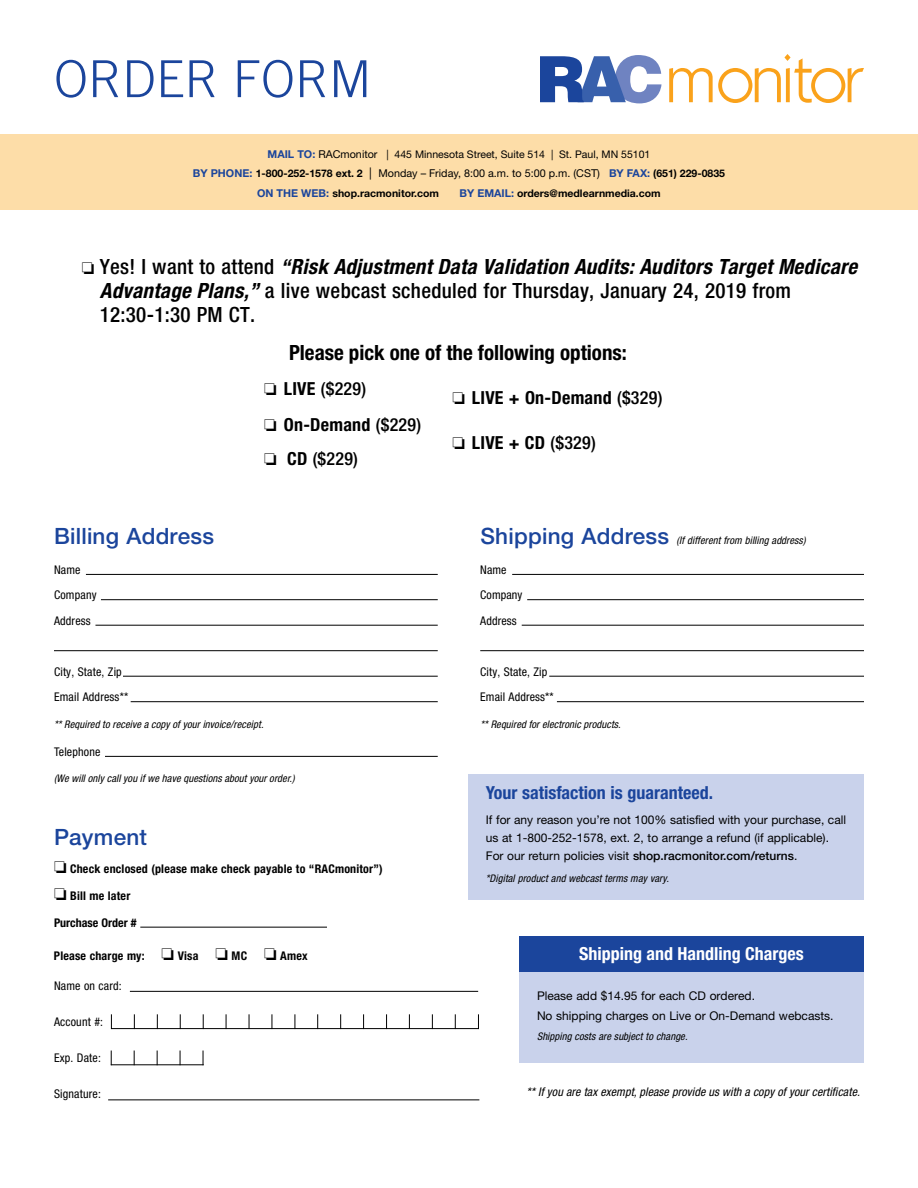
<style>
.page{position:relative;width:918px;height:1188px;background:#fff}
.page>*{position:absolute;margin:0;border:0;box-sizing:border-box;transform-origin:0 0}
.t1{font:300 51px "Trade Gothic LT Std";color:#1b459c}
.t2{font:500 22.5px "Helvetica Neue LT Std";letter-spacing:.01em;color:#1b459c}
.t3{font:500 condensed 21px/23.7px "Helvetica Neue LT Std";letter-spacing:.015em;color:#000}
.t4{font:700 condensed 21px "Helvetica Neue LT Std";color:#000}
.t5{font:700 condensed 18px "Helvetica Neue LT Std";letter-spacing:.015em;color:#000}
.t6{font:700 condensed 18px "Helvetica Neue LT Std";color:#1b459c}
.t7{font:700 condensed 18px "Helvetica Neue LT Std";color:#fff}
.t8{font:500 condensed 18px "Helvetica Neue LT Std";letter-spacing:.015em;color:#000}
.t9{font:12px/18px "Helvetica Neue LT Std";color:#000}
.t10{font:condensed 12px/25.5px "Helvetica Neue LT Std";letter-spacing:.015em;color:#000}
.t11{font:700 condensed 12px "Helvetica Neue LT Std";letter-spacing:.015em;color:#000}
.t12{font:italic condensed 12px "Helvetica Neue LT Std";letter-spacing:.01em;color:#000}
.t13{font:10.8px "Helvetica Neue LT Std";color:#000}
.t14{font:italic condensed 10.5px "Helvetica Neue LT Std";letter-spacing:.01em;color:#000}
.t15{font:10.5px "Helvetica Neue LT Std";color:#000}
.t16{font:700 10.5px "Helvetica Neue LT Std";color:#000}
.s1{font-weight:700;font-size:10.8px;color:#1b459c}
.s2{font-size:10.8px}
.s3{font-weight:700;color:#1b459c}
.s4{font-weight:700;font-size:10.5px}
.s5{font-size:12.15px}
.s6{font-size:10.8px;color:#1b459c}
.s7{font-weight:700;font-style:italic}
.s8{font-weight:700}
.s9{font-weight:500}
.s10{font-weight:500;font-style:normal;font-stretch:normal;font-size:22.5px;color:#1b459c}
</style>
<div class="page">
<div style="left:0;top:135px;width:918px;height:75px;background:#fddda8"></div>
<div style="left:468px;top:774px;width:396px;height:126px;background:#c9d2eb"></div>
<div style="left:519px;top:972px;width:345px;height:90px;background:#c9d2eb"></div>
<div style="left:519px;top:936px;width:345px;height:36px;background:#1b459c"></div>
<hr style="left:130px;top:991px;width:348px;height:1px;background:#000">
<hr style="left:108px;top:1100px;width:371px;height:1px;background:#000">
<hr style="left:111px;top:1028px;width:368px;height:1px;background:#000">
<svg style="left:111px;top:1014px;width:1px;height:14px"></svg>
<svg style="left:134px;top:1014px;width:1px;height:14px"></svg>
<svg style="left:157px;top:1014px;width:1px;height:14px"></svg>
<svg style="left:180px;top:1014px;width:1px;height:14px"></svg>
<svg style="left:203px;top:1014px;width:1px;height:14px"></svg>
<svg style="left:226px;top:1014px;width:1px;height:14px"></svg>
<svg style="left:249px;top:1014px;width:1px;height:15px"></svg>
<svg style="left:271px;top:1014px;width:1px;height:14px"></svg>
<svg style="left:294px;top:1014px;width:1px;height:14px"></svg>
<svg style="left:317px;top:1014px;width:1px;height:14px"></svg>
<svg style="left:340px;top:1014px;width:1px;height:14px"></svg>
<svg style="left:363px;top:1014px;width:1px;height:14px"></svg>
<svg style="left:386px;top:1014px;width:1px;height:14px"></svg>
<svg style="left:409px;top:1014px;width:1px;height:14px"></svg>
<svg style="left:432px;top:1014px;width:1px;height:14px"></svg>
<svg style="left:455px;top:1014px;width:1px;height:14px"></svg>
<svg style="left:478px;top:1014px;width:1px;height:14px"></svg>
<hr style="left:111px;top:1064px;width:93px;height:1px;background:#000">
<svg style="left:111px;top:1051px;width:1px;height:14px"></svg>
<svg style="left:134px;top:1051px;width:1px;height:14px"></svg>
<svg style="left:157px;top:1051px;width:1px;height:14px"></svg>
<svg style="left:180px;top:1051px;width:1px;height:14px"></svg>
<svg style="left:203px;top:1051px;width:1px;height:14px"></svg>
<hr style="left:140px;top:927px;width:187px;height:1px;background:#000">
<hr style="left:557px;top:701px;width:307px;height:1px;background:#000">
<hr style="left:512px;top:574px;width:352px;height:1px;background:#000">
<hr style="left:527px;top:599px;width:337px;height:1px;background:#000">
<hr style="left:522px;top:625px;width:342px;height:1px;background:#000">
<hr style="left:480px;top:650px;width:384px;height:1px;background:#000">
<hr style="left:549px;top:676px;width:315px;height:1px;background:#000">
<hr style="left:131px;top:701px;width:307px;height:1px;background:#000">
<hr style="left:86px;top:574px;width:352px;height:1px;background:#000">
<hr style="left:101px;top:599px;width:337px;height:1px;background:#000">
<hr style="left:95px;top:625px;width:343px;height:1px;background:#000">
<hr style="left:54px;top:650px;width:384px;height:1px;background:#000">
<hr style="left:123px;top:676px;width:315px;height:1px;background:#000">
<hr style="left:105px;top:756px;width:333px;height:1px;background:#000">
<svg style="left:669px;top:54px;width:195px;height:49px"></svg>
<svg style="left:540px;top:55px;width:122px;height:48px"></svg>
<h1 class="t1" style="left:54px;top:49px;width:319px">ORDER FORM</h1>
<p class="t15" style="left:268px;top:148px;width:384px"><span class="s1">MAIL TO:</span> <span class="s2">RACmonitor</span> | 445 Minnesota Street, Suite 514 | St. Paul, MN 55101</p>
<p class="t13" style="left:193px;top:167px;width:534px"><span class="s3">BY PHONE:</span> <span class="s4">1-800-252-1578 ext. 2</span> <span class="s5">|</span> Monday – Friday, 8:00 a.m. to 5:00 p.m. (CST) <span class="s3">BY FAX:</span> <span class="s4">(651) 229-0835</span></p>
<p class="t16" style="left:257px;top:186px;width:183px"><span class="s6">ON THE WEB:</span> shop.racmonitor.com</p>
<p class="t16" style="left:460px;top:186px;width:203px"><span class="s6">BY EMAIL:</span> orders@medlearnmedia.com</p>
<h3 class="t3" style="left:100px;top:255px;width:759px;text-indent:-18px">□ Yes! I want to attend <span class="s7">“Risk Adjustment Data Validation Audits: Auditors Target Medicare<br>Advantage Plans,”</span> a live webcast scheduled for Thursday, January 24, 2019 from<br>12:30-1:30 PM CT.</h3>
<h3 class="t4" style="left:289px;top:340px;width:339px">Please pick one of the following options:</h3>
<h3 class="t8" style="left:264px;top:378px;width:103px">□ <span class="s8">LIVE</span> ($229)</h3>
<h3 class="t5" style="left:264px;top:413px;width:158px">□ On-Demand <span class="s9">($229)</span></h3>
<h2 class="t2" style="left:54px;top:522px;width:162px">Billing Address</h2>
<p class="t10" style="left:54px;top:557px;width:44px">Name<br>Company<br>Address</p>
<p class="t10" style="left:54px;top:659px;width:76px">City, State, Zip<br>Email Address**</p>
<h3 class="t8" style="left:264px;top:448px;width:95px">□ <span class="s8">CD</span> ($229)</h3>
<p class="t14" style="left:54px;top:718px;width:211px">** Required to receive a copy of your invoice/receipt.</p>
<p class="t10" style="left:54px;top:739px;width:48px">Telephone</p>
<p class="t14" style="left:54px;top:772px;width:242px">(We will only call you if we have questions about your order.)</p>
<h2 class="t2" style="left:54px;top:823px;width:95px">Payment</h2>
<p class="t11" style="left:54px;top:861px;width:330px">□ Check enclosed (please make check payable to “RACmonitor”)</p>
<p class="t11" style="left:54px;top:888px;width:78px">□ Bill me later</p>
<p class="t11" style="left:54px;top:916px;width:84px">Purchase Order #</p>
<p class="t11" style="left:54px;top:949px;width:255px">Please charge my: □ Visa □ MC □ Amex</p>
<p class="t10" style="left:54px;top:973px;width:69px">Name on card:</p>
<p class="t10" style="left:54px;top:1009px;width:51px">Account #:</p>
<p class="t10" style="left:54px;top:1045px;width:48px">Exp. Date:</p>
<p class="t10" style="left:54px;top:1081px;width:48px">Signature:</p>
<h3 class="t5" style="left:452px;top:387px;width:212px">□ LIVE + On-Demand <span class="s9">($329)</span></h3>
<h3 class="t5" style="left:452px;top:431px;width:145px">□ LIVE + CD <span class="s9">($329)</span></h3>
<p class="t14" style="left:481px;top:534px;width:327px"><span class="s10">Shipping Address</span> (If different from billing address)</p>
<p class="t10" style="left:480px;top:557px;width:44px">Name<br>Company<br>Address</p>
<p class="t10" style="left:480px;top:659px;width:75px">City, State, Zip<br>Email Address**</p>
<p class="t14" style="left:481px;top:718px;width:142px">** Required for electronic products.</p>
<h3 class="t6" style="left:486px;top:782px;width:229px">Your satisfaction is guaranteed.</h3>
<p class="t9" style="left:486px;top:811px;width:362px">If for any reason you’re not 100% satisfied with your purchase, call us at 1-800-252-1578, ext. 2, to arrange a refund (if applicable).<br>For our return policies visit <span class="s9">shop.racmonitor.com/returns</span>.</p>
<p class="t14" style="left:486px;top:872px;width:185px">*Digital product and webcast terms may vary.</p>
<h3 class="t7" style="left:579px;top:943px;width:226px">Shipping and Handling Charges</h3>
<p class="t9" style="left:537px;top:985px;width:298px;line-height:20.1px">Please add $14.95 for each CD ordered.<br>No shipping charges on Live or On-Demand webcasts.</p>
<p class="t14" style="left:537px;top:1030px;width:152px">Shipping costs are subject to change.</p>
<p class="t12" style="left:526px;top:1085px;width:335px">** If you are tax exempt, please provide us with a copy of your certificate.</p>
</div>
